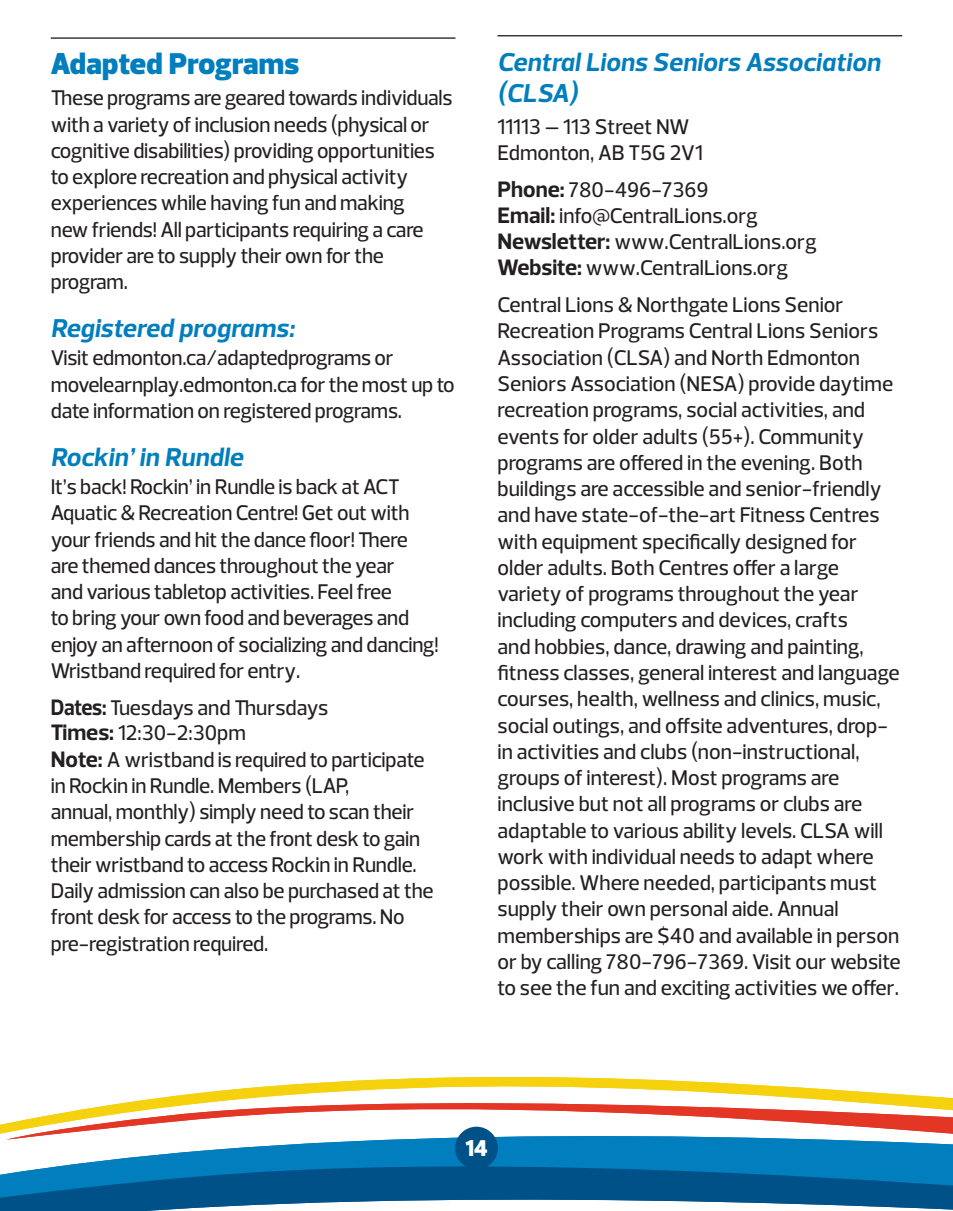
<style>
.page{position:relative;width:953px;height:1211px;background:#fff}
.page>*{position:absolute;margin:0;border:0;box-sizing:border-box;transform-origin:0 0}
.t1{font:900 30.62px "Prelo";letter-spacing:.01em;color:#007ebe}
.t2{font:italic 700 26.25px/30.6px "Prelo";letter-spacing:.01em;color:#007ebe}
.t3{font:900 23.28px "Prelo";color:#fff}
.t4{font:500 21.7px/26.2px "Prelo";letter-spacing:-.01em;color:#231f20}
.s1{font-weight:700;font-size:22.75px}
</style>
<div class="page">
<svg style="left:19px;top:1077px;width:933px;height:44px"></svg>
<svg style="left:0;top:1121px;width:952px;height:89px"></svg>
<div style="left:455px;top:1126px;width:43px;height:43px;background:#005187;border-radius:50%"></div>
<hr style="left:51px;top:37px;width:404px;height:2px;background:#231f20">
<hr style="left:497px;top:35px;width:405px;height:1px;background:#231f20">
<h1 class="t1" style="left:51px;top:45px;width:250px">Adapted Programs</h1>
<p class="t4" style="left:51px;top:85px;width:403px">These programs are geared towards individuals with a variety of inclusion needs (physical or cognitive disabilities) providing opportunities to explore recreation and physical activity experiences while having fun and making<br>new friends! All participants requiring a care provider are to supply their own for the program.</p>
<p class="t2" style="left:51px;top:313px;width:245px">Registered programs:</p>
<p class="t4" style="left:51px;top:345px;width:405px">Visit edmonton.ca/adaptedprograms or movelearnplay.edmonton.ca for the most up to date information on registered programs.</p>
<p class="t2" style="left:51px;top:442px;width:194px">Rockin’ in Rundle</p>
<p class="t4" style="left:51px;top:473px;width:389px">It’s back! Rockin’ in Rundle is back at ACT Aquatic &amp; Recreation Centre! Get out with your friends and hit the dance floor! There are themed dances throughout the year<br>and various tabletop activities. Feel free<br>to bring your own food and beverages and enjoy an afternoon of socializing and dancing!<br>Wristband required for entry.</p>
<p class="t4" style="left:51px;top:694px;width:384px"><span class="s1">Dates:</span> Tuesdays and Thursdays<br><span class="s1">Times:</span> 12:30-2:30pm<br><span class="s1">Note:</span> A wristband is required to participate in Rockin in Rundle. Members (LAP,<br>annual, monthly) simply need to scan their membership cards at the front desk to gain their wristband to access Rockin in Rundle.<br>Daily admission can also be purchased at the front desk for access to the programs. No pre-registration required.</p>
<p class="t2" style="left:497px;top:47px;width:384px">Central Lions Seniors Association (CLSA)</p>
<p class="t4" style="left:497px;top:113px;width:207px">11113 – 113 Street NW<br>Edmonton, AB T5G 2V1</p>
<p class="t4" style="left:497px;top:176px;width:321px"><span class="s1">Phone:</span> 780-496-7369<br><span class="s1">Email:</span> info@CentralLions.org<br><span class="s1">Newsletter:</span> www.CentralLions.org<br><span class="s1">Website:</span> www.CentralLions.org</p>
<p class="t4" style="left:497px;top:292px;width:404px">Central Lions &amp; Northgate Lions Senior Recreation Programs Central Lions Seniors Association (CLSA) and North Edmonton Seniors Association (NESA) provide daytime recreation programs, social activities, and events for older adults (55+). Community programs are offered in the evening. Both buildings are accessible and senior-friendly and have state-of-the-art Fitness Centres with equipment specifically designed for older adults. Both Centres offer a large variety of programs throughout the year including computers and devices, crafts<br>and hobbies, dance, drawing and painting, fitness classes, general interest and language courses, health, wellness and clinics, music, social outings, and offsite adventures, drop&shy;in activities and clubs (non-instructional, groups of interest). Most programs are inclusive but not all programs or clubs are adaptable to various ability levels. CLSA will work with individual needs to adapt where possible. Where needed, participants must supply their own personal aide. Annual memberships are $40 and available in person or by calling 780-796-7369. Visit our website to see the fun and exciting activities we offer.</p>
<p class="t3" style="left:465px;top:1133px;width:24px">14</p>
</div>
